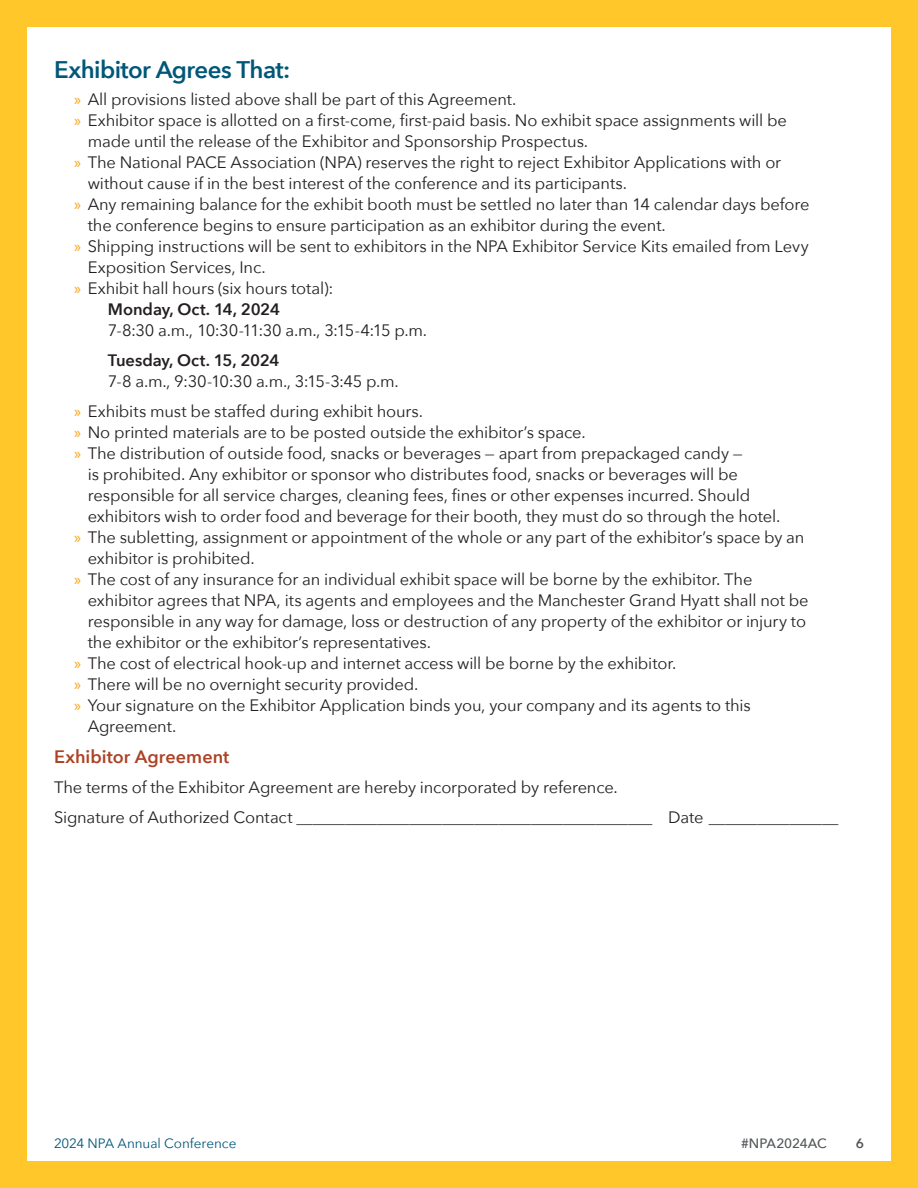
<style>
.page{position:relative;width:918px;height:1188px;background:#ffc72a}
.page>*{position:absolute;margin:0;border:0;box-sizing:border-box;transform-origin:0 0}
.heading_2{font:600 24px "Avenir Next";letter-spacing:-.025em;color:#005778}
.heading_3{font:600 18px "Avenir Next";color:#ad4326}
.text{font:16.5px/21px "Avenir Next";letter-spacing:-.01em;color:#231f20}
.text-2{font:16.5px/21px "Avenir Next";letter-spacing:-.06em;color:#231f20}
.t1{font:13.5px "Avenir Next";color:#005778}
.t2{font:500 13.5px "Avenir Next";letter-spacing:-.015em;color:#54575a}
.t3{font:600 13.5px "Avenir Next";color:#54575a}
.s1{font-family:"Myriad Pro";color:#ff9f0d}
.s2{font-weight:600}
</style>
<div class="page">
<div style="left:27px;top:27px;width:864px;height:1134px;background:#fff"></div>
<p class="heading_2" style="left:54px;top:49px;width:238px">Exhibitor Agrees That:</p>
<p class="text" style="left:74px;top:88px;width:444px"><span class="s1">»</span> All provisions listed above shall be part of this Agreement.</p>
<p class="text" style="left:88px;top:109px;width:701px;text-indent:-13px"><span class="s1">»</span> Exhibitor space is allotted on a first-come, first-paid basis. No exhibit space assignments will be made until the release of the Exhibitor and Sponsorship Prospectus.</p>
<p class="text" style="left:88px;top:151px;width:695px;text-indent:-13px"><span class="s1">»</span> The National PACE Association (NPA) reserves the right to reject Exhibitor Applications with or without cause if in the best interest of the conference and its participants.</p>
<p class="text" style="left:88px;top:193px;width:723px;text-indent:-13px"><span class="s1">»</span> Any remaining balance for the exhibit booth must be settled no later than 14 calendar days before the conference begins to ensure participation as an exhibitor during the event.</p>
<p class="text" style="left:88px;top:235px;width:722px;text-indent:-14px"><span class="s1">»</span> Shipping instructions will be sent to exhibitors in the NPA Exhibitor Service Kits emailed from Levy<br>Exposition Services, Inc.</p>
<p class="text" style="left:74px;top:277px;width:261px"><span class="s1">»</span> Exhibit hall hours (six hours total):</p>
<p class="text-2" style="left:108px;top:298px;width:321px"><span class="s2">Monday, Oct. 14, 2024<br></span>7-8:30 a.m., 10:30-11:30 a.m., 3:15-4:15 p.m.</p>
<p class="text" style="left:108px;top:349px;width:292px"><span class="s2">Tuesday, Oct. 15, 2024<br></span>7-8 a.m., 9:30-10:30 a.m., 3:15-3:45 p.m.</p>
<p class="text" style="left:74px;top:400px;width:350px"><span class="s1">»</span> Exhibits must be staffed during exhibit hours.</p>
<p class="text" style="left:74px;top:421px;width:513px"><span class="s1">»</span> No printed materials are to be posted outside the exhibitor’s space.</p>
<p class="text" style="left:88px;top:442px;width:694px;text-indent:-13px"><span class="s1">»</span> The distribution of outside food, snacks or beverages — apart from prepackaged candy —<br>is prohibited. Any exhibitor or sponsor who distributes food, snacks or beverages will be responsible for all service charges, cleaning fees, fines or other expenses incurred. Should exhibitors wish to order food and beverage for their booth, they must do so through the hotel.</p>
<p class="text" style="left:88px;top:526px;width:718px;text-indent:-13px"><span class="s1">»</span> The subletting, assignment or appointment of the whole or any part of the exhibitor’s space by an exhibitor is prohibited.</p>
<p class="text" style="left:88px;top:568px;width:722px;text-indent:-13px"><span class="s1">»</span> The cost of any insurance for an individual exhibit space will be borne by the exhibitor. The exhibitor agrees that NPA, its agents and employees and the Manchester Grand Hyatt shall not be responsible in any way for damage, loss or destruction of any property of the exhibitor or injury to the exhibitor or the exhibitor’s representatives.</p>
<p class="text" style="left:74px;top:652px;width:604px"><span class="s1">»</span> The cost of electrical hook-up and internet access will be borne by the exhibitor.</p>
<p class="text" style="left:74px;top:673px;width:346px"><span class="s1">»</span> There will be no overnight security provided.</p>
<p class="text" style="left:88px;top:694px;width:665px;text-indent:-13px"><span class="s1">»</span> Your signature on the Exhibitor Application binds you, your company and its agents to this<br>Agreement.</p>
<p class="heading_3" style="left:54px;top:741px;width:177px">Exhibitor Agreement</p>
<p class="text" style="left:54px;top:776px;width:565px">The terms of the Exhibitor Agreement are hereby incorporated by reference.</p>
<p class="text" style="left:54px;top:806px;width:786px">Signature of Authorized Contact ____________________________________________ Date ________________</p>
<p class="t1" style="left:54px;top:1131px;width:184px">2024 NPA Annual Conference</p>
<p class="t2" style="left:741px;top:1131px;width:87px">#NPA2024AC</p>
<p class="t3" style="left:856px;top:1131px;width:10px">6</p>
</div>
